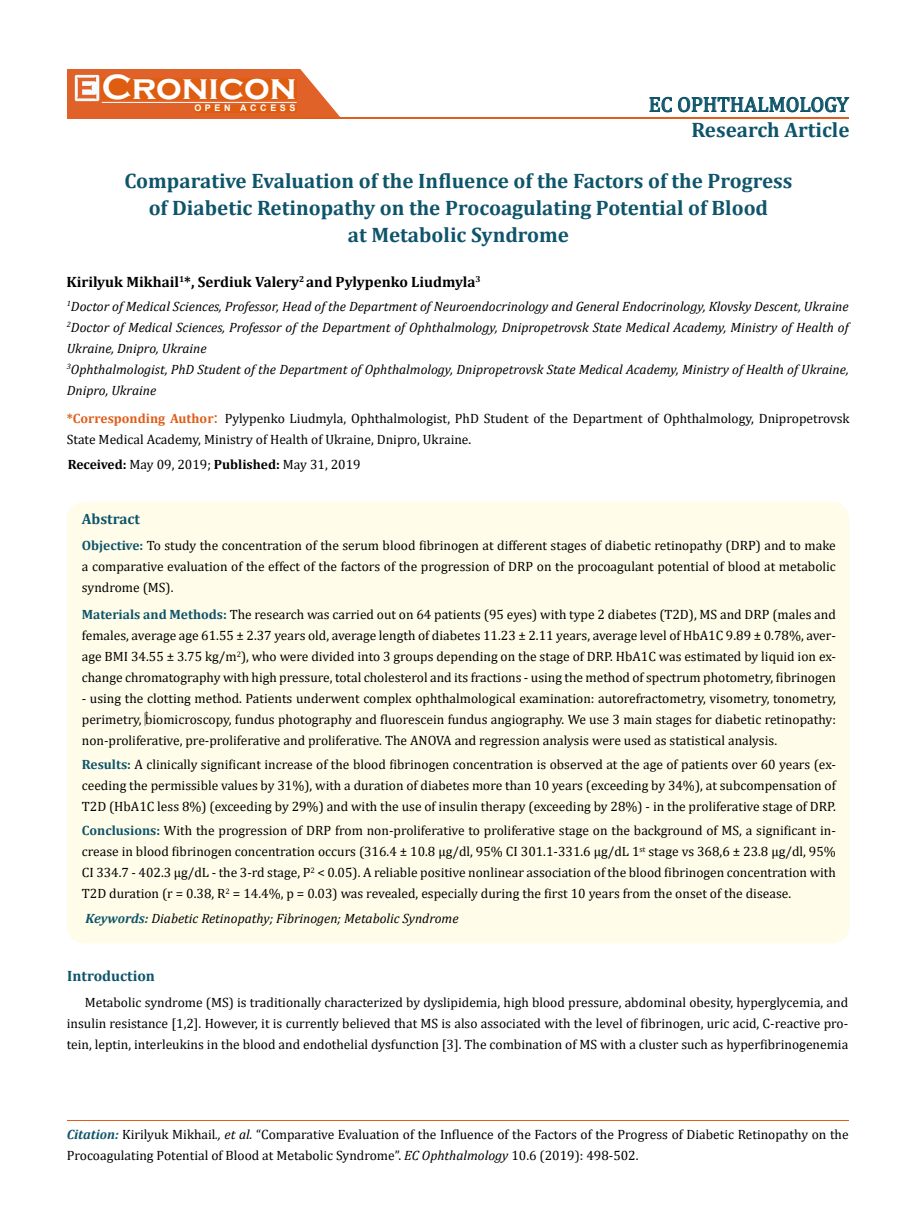
<style>
.page{position:relative;width:917px;height:1226px;background:#fff}
.page>*{position:absolute;margin:0;border:0;box-sizing:border-box;transform-origin:0 0}
.t1{font:700 36px "Copperplate Gothic";color:#fff}
.t2{font:700 21px/27px "Cambria";color:#0e546a;text-align:center}
.t3{font:21px "Cambria";color:#0e546a}
.t4{font:700 15px "Cambria";color:#000}
.t5{font:700 15px "Cambria";color:#0e546a}
.t6{font:13.5px/21px "Cambria";color:#000;text-align:justify}
.t7{font:italic 13.5px/21px "Cambria";color:#000}
.t8{font:700 9px "Arial";letter-spacing:.4em;color:#fff}
.s1{font-weight:700;color:#e05d1a}
.s2{font-size:18px;color:#e05d1a}
.s3{font-weight:700}
.s4{font-weight:700;color:#0e546a}
.s5{font-weight:700;font-style:italic;color:#0e546a}
.s6{font-style:italic}
</style>
<div class="page">
<div style="left:67px;top:70px;width:290px;height:49px;background:#e06228"></div>
<svg style="left:300px;top:69px;width:90px;height:49px"></svg>
<img style="left:75px;top:75px;width:24px;height:26px">
<div style="left:102px;top:79px;width:195px;height:21px;background:#df5d11"></div>
<div style="left:194px;top:105px;width:103px;height:7px;background:#df5d11"></div>
<svg style="left:649px;top:97px;width:200px;height:15px"></svg>
<hr style="left:102px;top:102px;width:194px;height:1px;background:#fff">
<hr style="left:279px;top:118px;width:569px;height:1px;background:#e05d1a">
<hr style="left:67px;top:1120px;width:781px;height:1px;background:#e05d1a">
<div style="left:67px;top:502px;width:782px;height:441px;background:#fffde9;border-radius:18px"></div>
<h1 class="t1" style="left:102px;top:68px;width:196px">Cronicon</h1>
<p class="t8" style="left:194px;top:102px;width:103px">OPEN ACCESS</p>
<h2 class="t3" style="left:648px;top:92px;width:201px">EC OPHTHALMOLOGY</h2>
<h2 class="t2" style="left:691px;top:116px;width:160px">Research Article</h2>
<h2 class="t2" style="left:124px;top:166px;width:669px">Comparative Evaluation of the Influence of the Factors of the Progress of Diabetic Retinopathy on the Procoagulating Potential of Blood<br>at Metabolic Syndrome</h2>
<p class="t4" style="left:66px;top:271px;width:415px">Kirilyuk Mikhail<sup>1</sup>*, Serdiuk Valery<sup>2</sup> and Pylypenko Liudmyla<sup>3</sup></p>
<p class="t7" style="left:67px;top:295px;width:783px"><sup>1</sup>Doctor of Medical Sciences, Professor, Head of the Department of Neuroendocrinology and General Endocrinology, Klovsky Descent, Ukraine <sup>2</sup>Doctor of Medical Sciences, Professor of the Department of Ophthalmology, Dnipropetrovsk State Medical Academy, Ministry of Health of Ukraine, Dnipro, Ukraine<br><sup>3</sup>Ophthalmologist, PhD Student of the Department of Ophthalmology, Dnipropetrovsk State Medical Academy, Ministry of Health of Ukraine, Dnipro, Ukraine</p>
<p class="t6" style="left:67px;top:407px;width:784px"><span class="s1">*Corresponding Author</span><span class="s2">:</span> Pylypenko Liudmyla, Ophthalmologist, PhD Student of the Department of Ophthalmology, Dnipropetrovsk<br>State Medical Academy, Ministry of Health of Ukraine, Dnipro, Ukraine.</p>
<p class="t6" style="left:68px;top:454px;width:294px"><span class="s3">Received:</span> May 09, 2019; <span class="s3">Published:</span> May 31, 2019</p>
<p class="t5" style="left:82px;top:508px;width:60px">Abstract</p>
<p class="t6" style="left:82px;top:535px;width:755px"><span class="s4">Objective:</span> To study the concentration of the serum blood fibrinogen at different stages of diabetic retinopathy (DRP) and to make a comparative evaluation of the effect of the factors of the progression of DRP on the procoagulant potential of blood at metabolic syndrome (MS).</p>
<p class="t6" style="left:82px;top:604px;width:755px"><span class="s4">Materials and Methods:</span> The research was carried out on 64 patients (95 eyes) with type 2 diabetes (T2D), MS and DRP (males and females, average age 61.55 ± 2.37 years old, average length of diabetes 11.23 ± 2.11 years, average level of HbA1C 9.89 ± 0.78%, aver&shy;age BMI 34.55 ± 3.75 kg/m<sup>2</sup>), who were divided into 3 groups depending on the stage of DRP. HbA1C was estimated by liquid ion ex&shy;change chromatography with high pressure, total cholesterol and its fractions - using the method of spectrum photometry, fibrinogen</p>
<p class="t6" style="left:82px;top:688px;width:755px">- using the clotting method. Patients underwent complex ophthalmological examination: autorefractometry, visometry, tonometry, perimetry, biomicroscopy, fundus photography and fluorescein fundus angiography. We use 3 main stages for diabetic retinopathy: non-proliferative, pre-proliferative and proliferative. The ANOVA and regression analysis were used as statistical analysis.</p>
<p class="t6" style="left:82px;top:754px;width:755px"><span class="s4">Results:</span> A clinically significant increase of the blood fibrinogen concentration is observed at the age of patients over 60 years (ex&shy;ceeding the permissible values by 31%), with a duration of diabetes more than 10 years (exceeding by 34%), at subcompensation of T2D (HbA1C less 8%) (exceeding by 29%) and with the use of insulin therapy (exceeding by 28%) - in the proliferative stage of DRP.</p>
<p class="t6" style="left:82px;top:820px;width:755px"><span class="s4">Conclusions:</span> With the progression of DRP from non-proliferative to proliferative stage on the background of MS, a significant in&shy;crease in blood fibrinogen concentration occurs (316.4 ± 10.8 μg/dl, 95% CI 301.1-331.6 μg/dL 1<sup>st</sup> stage vs 368,6 ± 23.8 μg/dl, 95% CI 334.7 - 402.3 μg/dL - the 3-rd stage, P<sup>2</sup> &lt; 0.05). A reliable positive nonlinear association of the blood fibrinogen concentration with T2D duration (r = 0.38, R<sup>2</sup> = 14.4%, p = 0.03) was revealed, especially during the first 10 years from the onset of the disease.</p>
<p class="t7" style="left:86px;top:907px;width:374px"><span class="s4">Keywords:</span> Diabetic Retinopathy; Fibrinogen; Metabolic Syndrome</p>
<p class="t5" style="left:67px;top:965px;width:89px">Introduction</p>
<p class="t6" style="left:67px;top:991px;width:783px;text-indent:18px">Metabolic syndrome (MS) is traditionally characterized by dyslipidemia, high blood pressure, abdominal obesity, hyperglycemia, and insulin resistance [1,2]. However, it is currently believed that MS is also associated with the level of fibrinogen, uric acid, C-reactive pro&shy;tein, leptin, interleukins in the blood and endothelial dysfunction [3]. The combination of MS with a cluster such as hyperfibrinogenemia</p>
<p class="t6" style="left:67px;top:1123px;width:783px"><span class="s5">Citation:</span> Kirilyuk Mikhail<span class="s6">., et al.</span> “Comparative Evaluation of the Influence of the Factors of the Progress of Diabetic Retinopathy on the<br>Procoagulating Potential of Blood at Metabolic Syndrome”. <span class="s6">EC Ophthalmology</span> 10.6 (2019): 498-502.</p>
</div>
